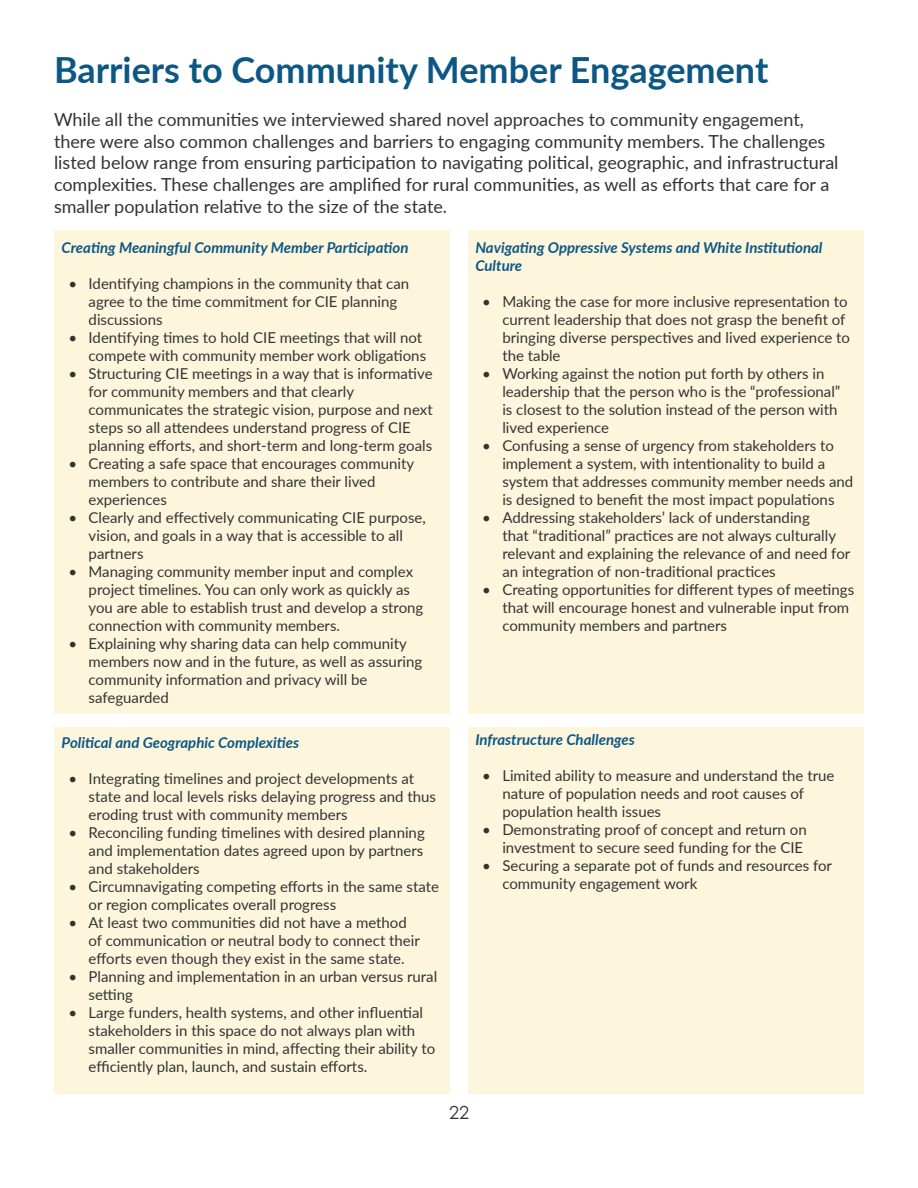
<style>
.page{position:relative;width:918px;height:1188px;background:#fff}
.page>*{position:absolute;margin:0;border:0;box-sizing:border-box;transform-origin:0 0}
.t1{font:700 36px "Lato";color:#0c5784}
.t2{font:18px/21.6px "Lato";color:#333}
.t3{font:18px "Century Gothic Pro";color:#333}
.t4{font:15px/18px "Lato";color:#333}
.t5{font:italic 700 15px/18px "Lato";color:#0c5784}
</style>
<div class="page">
<div style="left:54px;top:230px;width:396px;height:483px;background:#fdf6dd"></div>
<div style="left:468px;top:230px;width:396px;height:483px;background:#fdf6dd"></div>
<div style="left:54px;top:727px;width:396px;height:367px;background:#fdf6dd"></div>
<div style="left:468px;top:727px;width:396px;height:367px;background:#fdf6dd"></div>
<h1 class="t1" style="left:54px;top:43px;width:716px">Barriers to Community Member Engagement</h1>
<p class="t2" style="left:54px;top:108px;width:786px">While all the communities we interviewed shared novel approaches to community engagement, there were also common challenges and barriers to engaging community members. The challenges listed below range from ensuring participation to navigating political, geographic, and infrastructural complexities. These challenges are amplified for rural communities, as well as efforts that care for a smaller population relative to the size of the state.</p>
<p class="t5" style="left:62px;top:238px;width:348px">Creating Meaningful Community Member Participation</p>
<p class="t4" style="left:89px;top:274px;width:322px;text-indent:-20px">• Identifying champions in the community that can agree to the time commitment for CIE planning discussions</p>
<p class="t4" style="left:68px;top:328px;width:359px;text-align:right">• Identifying times to hold CIE meetings that will not compete with community member work obligations</p>
<p class="t4" style="left:89px;top:364px;width:346px;text-indent:-20px">• Structuring CIE meetings in a way that is informative for community members and that clearly communicates the strategic vision, purpose and next steps so all attendees understand progress of CIE planning efforts, and short-term and long-term goals</p>
<p class="t4" style="left:89px;top:454px;width:327px;text-indent:-20px">• Creating a safe space that encourages community members to contribute and share their lived experiences</p>
<p class="t4" style="left:89px;top:508px;width:339px;text-indent:-20px">• Clearly and effectively communicating CIE purpose, vision, and goals in a way that is accessible to all partners</p>
<p class="t4" style="left:89px;top:562px;width:336px;text-indent:-20px">• Managing community member input and complex project timelines. You can only work as quickly as you are able to establish trust and develop a strong connection with community members.</p>
<p class="t4" style="left:89px;top:634px;width:335px;text-indent:-20px">• Explaining why sharing data can help community members now and in the future, as well as assuring community information and privacy will be safeguarded</p>
<p class="t5" style="left:475px;top:238px;width:349px">Navigating Oppressive Systems and White Institutional<br>Culture</p>
<p class="t4" style="left:502px;top:292px;width:349px;text-indent:-20px">• Making the case for more inclusive representation to current leadership that does not grasp the benefit of bringing diverse perspectives and lived experience to the table</p>
<p class="t4" style="left:502px;top:364px;width:340px;text-indent:-20px">• Working against the notion put forth by others in leadership that the person who is the “professional” is closest to the solution instead of the person with lived experience</p>
<p class="t4" style="left:502px;top:436px;width:352px;text-indent:-20px">• Confusing a sense of urgency from stakeholders to implement a system, with intentionality to build a system that addresses community member needs and is designed to benefit the most impact populations</p>
<p class="t4" style="left:502px;top:508px;width:349px;text-indent:-20px">• Addressing stakeholders’ lack of understanding<br>that “traditional” practices are not always culturally relevant and explaining the relevance of and need for an integration of non-traditional practices</p>
<p class="t4" style="left:502px;top:580px;width:353px;text-indent:-20px">• Creating opportunities for different types of meetings that will encourage honest and vulnerable input from community members and partners</p>
<p class="t5" style="left:62px;top:732px;width:239px">Political and Geographic Complexities</p>
<p class="t4" style="left:89px;top:768px;width:349px;text-indent:-20px">• Integrating timelines and project developments at state and local levels risks delaying progress and thus eroding trust with community members</p>
<p class="t4" style="left:89px;top:822px;width:338px;text-align:justify;text-indent:-20px">• Reconciling funding timelines with desired planning and implementation dates agreed upon by partners and stakeholders</p>
<p class="t4" style="left:89px;top:876px;width:352px;text-indent:-20px">• Circumnavigating competing efforts in the same state or region complicates overall progress</p>
<p class="t4" style="left:89px;top:912px;width:333px;text-indent:-20px">• At least two communities did not have a method of communication or neutral body to connect their efforts even though they exist in the same state.</p>
<p class="t4" style="left:89px;top:966px;width:350px;text-indent:-20px">• Planning and implementation in an urban versus rural setting</p>
<p class="t4" style="left:89px;top:1002px;width:348px;text-indent:-20px">• Large funders, health systems, and other influential stakeholders in this space do not always plan with smaller communities in mind, affecting their ability to efficiently plan, launch, and sustain efforts.</p>
<p class="t5" style="left:475px;top:730px;width:161px">Infrastructure Challenges</p>
<p class="t4" style="left:502px;top:766px;width:334px;text-indent:-20px">• Limited ability to measure and understand the true nature of population needs and root causes of population health issues</p>
<p class="t4" style="left:482px;top:820px;width:326px;text-align:right">• Demonstrating proof of concept and return on investment to secure seed funding for the CIE</p>
<p class="t4" style="left:502px;top:856px;width:331px;text-indent:-20px">• Securing a separate pot of funds and resources for community engagement work</p>
<p class="t3" style="left:449px;top:1102px;width:21px">22</p>
</div>
